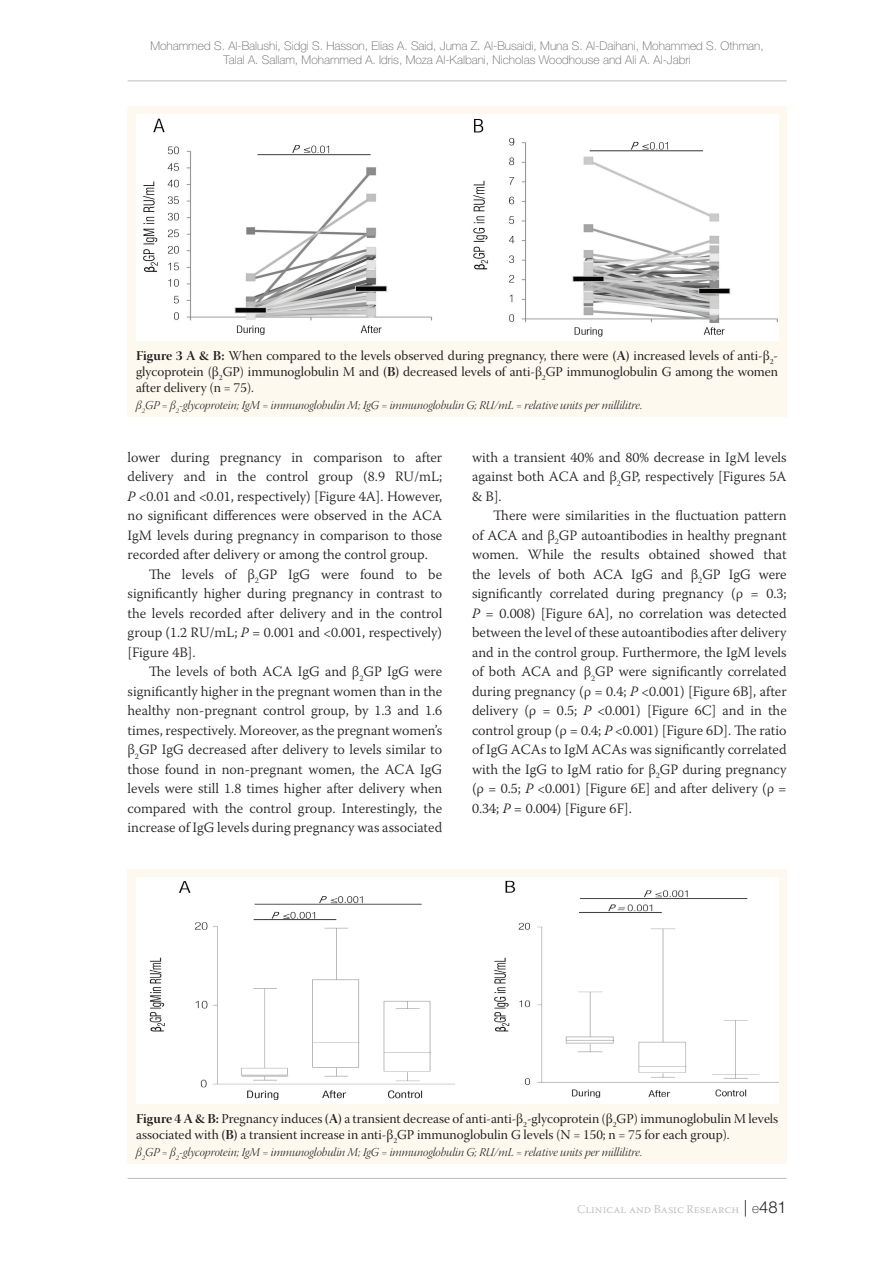
<style>
.page{position:relative;width:893px;height:1263px;background:#fff}
.page>*{position:absolute;margin:0;border:0;box-sizing:border-box;transform-origin:0 0}
.Text_Para_2{font:300 14.25px/19.5px "Warnock Pro";color:#231f20;text-align:justify}
.Figures{font:13.5px/15.8px "Warnock Pro Subh";color:#231f20;text-align:justify}
.Table_Sub{font:12px "Warnock Pro Light It Disp";color:#231f20}
.t1{font:100 12px/13.5px "Helvetica Neue LT Pro";color:#636366;text-align:center}
.t2{font:300 12px "Warnock Pro";color:#bcbdc0}
.s1{font-family:"Warnock Pro Bold Disp"}
.s2{font-style:italic}
.s3{font-family:"Helvetica Neue LT Pro";font-size:16.5px;color:#231f20}
.s4{font-family:"Helvetica Neue LT Pro";font-weight:100;font-size:13.5px;color:#231f20}
</style>
<div class="page">
<hr style="left:128px;top:81px;width:659px;height:1px;background:#bcbdc0">
<hr style="left:128px;top:1178px;width:659px;height:1px;background:#bcbdc0">
<div style="left:128px;top:106px;width:659px;height:311px;background:#fef9ef"></div>
<img style="left:136px;top:115px;width:642px;height:225px">
<div style="left:128px;top:869px;width:659px;height:295px;background:#fef9ef"></div>
<div style="left:136px;top:878px;width:642px;height:225px;background:#fff"></div>
<p class="t1" style="left:150px;top:39px;width:615px">Mohammed S. Al-Balushi, Sidgi S. Hasson, Elias A. Said, Juma Z. Al-Busaidi, Muna S. Al-Daihani, Mohammed S. Othman,<br>Talal A. Sallam, Mohammed A. Idris, Moza Al-Kalbani, Nicholas Woodhouse and Ali A. Al-Jabri</p>
<p class="Figures" style="left:136px;top:349px;width:644px"><span class="s1">Figure 3 A &amp; B:</span> When compared to the levels observed during pregnancy, there were <span class="s1">(A)</span> increased levels of anti-β<sub>2</sub>- glycoprotein (β<sub>2</sub>GP) immunoglobulin M and <span class="s1">(B)</span> decreased levels of anti-β<sub>2</sub>GP immunoglobulin G among the women after delivery (n = 75).</p>
<p class="Table_Sub" style="left:136px;top:398px;width:508px">β<sub>2</sub>GP = β<sub>2</sub>-glycoprotein; IgM = immunoglobulin M; IgG = immunoglobulin G; RU/mL = relative units per millilitre.</p>
<p class="Text_Para_2" style="left:128px;top:447px;width:316px">lower during pregnancy in comparison to after delivery and in the control group (8.9 RU/mL; <span class="s2">P</span> &lt;0.01 and &lt;0.01, respectively) [Figure 4A]. However, no significant differences were observed in the ACA IgM levels during pregnancy in comparison to those recorded after delivery or among the control group.</p>
<p class="Text_Para_2" style="left:128px;top:564px;width:316px;text-indent:21px">The levels of β<sub>2</sub>GP IgG were found to be significantly higher during pregnancy in contrast to the levels recorded after delivery and in the control group (1.2 RU/mL; <span class="s2">P</span> = 0.001 and &lt;0.001, respectively) [Figure 4B].</p>
<p class="Text_Para_2" style="left:128px;top:661px;width:316px;text-indent:21px">The levels of both ACA IgG and β<sub>2</sub>GP IgG were significantly higher in the pregnant women than in the healthy non-pregnant control group, by 1.3 and 1.6 times, respectively. Moreover, as the pregnant women’s β<sub>2</sub>GP IgG decreased after delivery to levels similar to those found in non-pregnant women, the ACA IgG levels were still 1.8 times higher after delivery when compared with the control group. Interestingly, the increase of IgG levels during pregnancy was associated</p>
<p class="Text_Para_2" style="left:472px;top:447px;width:316px">with a transient 40% and 80% decrease in IgM levels against both ACA and β<sub>2</sub>GP, respectively [Figures 5A &amp; B].</p>
<p class="Text_Para_2" style="left:472px;top:505px;width:316px;text-indent:21px">There were similarities in the fluctuation pattern of ACA and β<sub>2</sub>GP autoantibodies in healthy pregnant women. While the results obtained showed that the levels of both ACA IgG and β<sub>2</sub>GP IgG were significantly correlated during pregnancy (ρ = 0.3; <span class="s2">P</span> = 0.008) [Figure 6A], no correlation was detected between the level of these autoantibodies after delivery and in the control group. Furthermore, the IgM levels of both ACA and β<sub>2</sub>GP were significantly correlated during pregnancy (ρ = 0.4; <span class="s2">P</span> &lt;0.001) [Figure 6B], after delivery (ρ = 0.5; <span class="s2">P</span> &lt;0.001) [Figure 6C] and in the control group (ρ = 0.4; <span class="s2">P</span> &lt;0.001) [Figure 6D]. The ratio of IgG ACAs to IgM ACAs was significantly correlated with the IgG to IgM ratio for β<sub>2</sub>GP during pregnancy (ρ = 0.5; <span class="s2">P</span> &lt;0.001) [Figure 6E] and after delivery (ρ = 0.34; <span class="s2">P</span> = 0.004) [Figure 6F].</p>
<p class="Figures" style="left:136px;top:1112px;width:644px"><span class="s1">Figure 4 A &amp; B:</span> Pregnancy induces <span class="s1">(A)</span> a transient decrease of anti-anti-β<sub>2</sub>-glycoprotein (β<sub>2</sub>GP) immunoglobulin M levels associated with <span class="s1">(B)</span> a transient increase in anti-β<sub>2</sub>GP immunoglobulin G levels (N = 150; n = 75 for each group).</p>
<p class="Table_Sub" style="left:136px;top:1145px;width:508px">β<sub>2</sub>GP = β<sub>2</sub>-glycoprotein; IgM = immunoglobulin M; IgG = immunoglobulin G; RU/mL = relative units per millilitre.</p>
<p class="t2" style="left:577px;top:1201px;width:211px">Clinical and Basic Research <span class="s3">|</span> <span class="s4">e</span><span class="s3">481</span></p>
</div>
